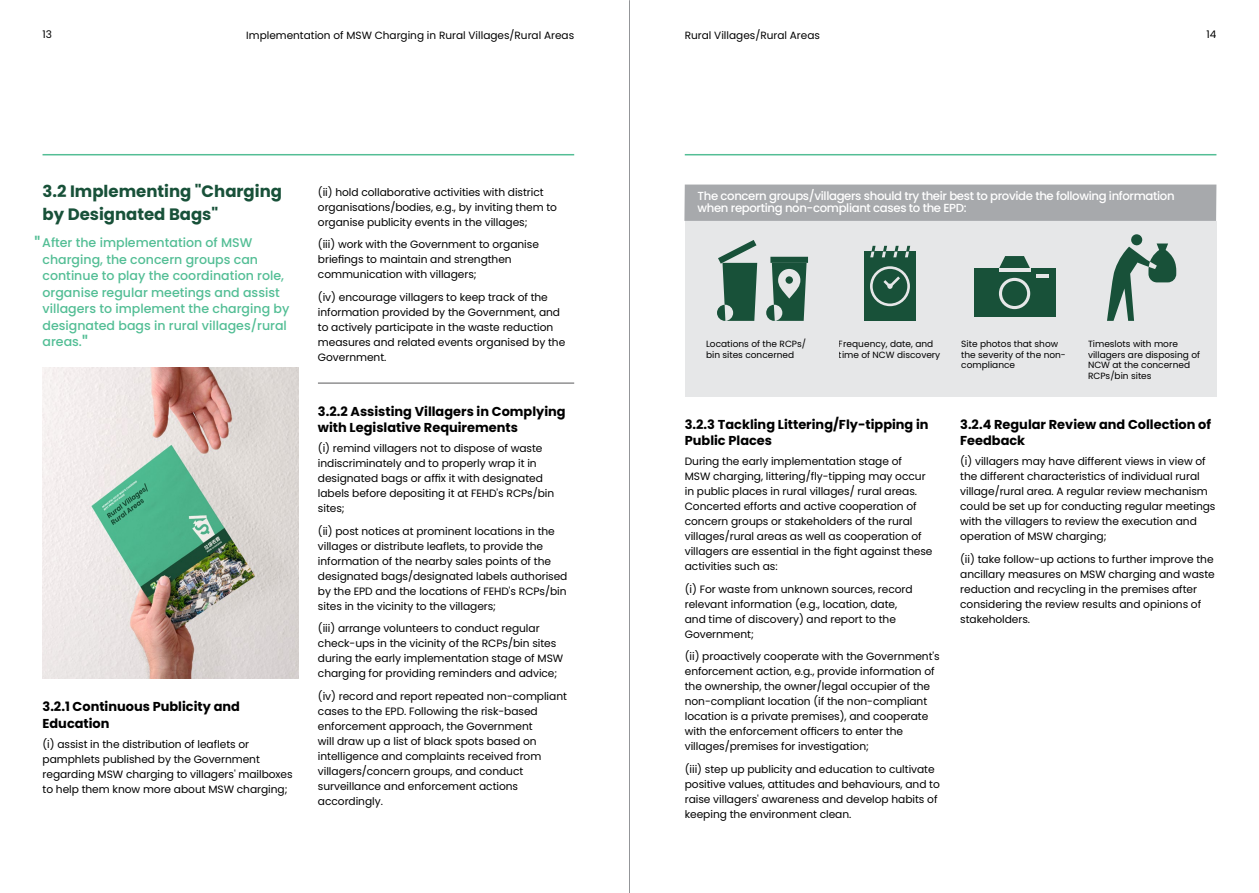
<style>
.page{position:relative;width:1259px;height:893px;background:#fff}
.page>*{position:absolute;margin:0;border:0;box-sizing:border-box;transform-origin:0 0}
.t1{font:700 16.5px/22.5px "Poppins";color:#185139}
.t2{font:700 12.9px/16.5px "Poppins";color:#000}
.t3{font:500 12.6px/16.5px "Poppins";color:#53be95}
.t4{font:500 11.7px/12px "Poppins";letter-spacing:-.03em;color:#fff}
.t5{font:10.65px/15px "Poppins";letter-spacing:-.005em;color:#000}
.t6{font:10.5px "Poppins";color:#000}
.t7{font:9px/10.8px "Poppins";color:#000}
.s1{font-size:20.4px}
</style>
<div class="page">
<hr style="left:43px;top:154px;width:531px;height:1px;background:#53be95">
<hr style="left:685px;top:154px;width:531px;height:1px;background:#53be95">
<img style="left:43px;top:368px;width:256px;height:310px">
<hr style="left:318px;top:383px;width:256px;height:1px;background:#58595b">
<div style="left:684px;top:185px;width:532px;height:36px;background:#a7a9ac"></div>
<div style="left:685px;top:221px;width:531px;height:176px;background:#e6e7e8"></div>
<svg style="left:717px;top:240px;width:40px;height:81px"></svg>
<svg style="left:766px;top:257px;width:42px;height:64px"></svg>
<div style="left:1130px;top:234px;width:12px;height:12px;background:#185139;border-radius:5px"></div>
<svg style="left:1107px;top:243px;width:69px;height:78px"></svg>
<div style="left:974px;top:269px;width:81px;height:48px;background:#185139"></div>
<svg style="left:999px;top:256px;width:31px;height:12px"></svg>
<hr style="left:999px;top:269px;width:31px;height:3px;background:#e6e7e8">
<svg style="left:999px;top:278px;width:31px;height:31px"></svg>
<div style="left:1002px;top:281px;width:25px;height:25px;background:#185139;border-radius:50%"></div>
<svg style="left:1036px;top:275px;width:13px;height:3px"></svg>
<div style="left:864px;top:252px;width:52px;height:69px;background:#185139"></div>
<svg style="left:870px;top:266px;width:40px;height:40px"></svg>
<div style="left:872px;top:269px;width:35px;height:35px;background:#185139;border-radius:50%"></div>
<svg style="left:870px;top:246px;width:5px;height:11px"></svg>
<svg style="left:882px;top:246px;width:5px;height:11px"></svg>
<svg style="left:893px;top:246px;width:5px;height:11px"></svg>
<svg style="left:905px;top:246px;width:5px;height:11px"></svg>
<svg style="left:883px;top:276px;width:17px;height:13px"></svg>
<hr style="left:629px;top:0;width:1px;height:893px;background:#939598">
<p class="t6" style="left:43px;top:28px;width:11px">13</p>
<p class="t6" style="left:246px;top:29px;width:329px">Implementation of MSW Charging in Rural Villages/Rural Areas</p>
<p class="t6" style="left:1206px;top:28px;width:11px">14</p>
<p class="t6" style="left:685px;top:29px;width:137px">Rural Villages/Rural Areas</p>
<h1 class="t1" style="left:43px;top:180px;width:241px">3.2 Implementing "Charging by Designated Bags"</h1>
<p class="t3" style="left:43px;top:234px;width:248px;text-indent:-8px"><span class="s1">"</span> After the implementation of MSW charging, the concern groups can continue to play the coordination role, organise regular meetings and assist villagers to implement the charging by designated bags in rural villages/rural areas.<span class="s1">"</span></p>
<p class="t2" style="left:43px;top:699px;width:199px">3.2.1 Continuous Publicity and<br>Education</p>
<p class="t5" style="left:43px;top:737px;width:252px">(i) assist in the distribution of leaflets or pamphlets published by the Government regarding MSW charging to villagers' mailboxes to help them know more about MSW charging;</p>
<p class="t5" style="left:318px;top:184px;width:241px">(ii) hold collaborative activities with district organisations/bodies, e.g., by inviting them to organise publicity events in the villages;</p>
<p class="t5" style="left:318px;top:237px;width:222px">(iii) work with the Government to organise briefings to maintain and strengthen communication with villagers;</p>
<p class="t5" style="left:318px;top:290px;width:249px">(iv) encourage villagers to keep track of the information provided by the Government, and to actively participate in the waste reduction measures and related events organised by the Government.</p>
<p class="t2" style="left:318px;top:403px;width:249px">3.2.2 Assisting Villagers in Complying with Legislative Requirements</p>
<p class="t5" style="left:318px;top:441px;width:238px">(i) remind villagers not to dispose of waste indiscriminately and to properly wrap it in designated bags or affix it with designated labels before depositing it at FEHD's RCPs/bin sites;</p>
<p class="t5" style="left:318px;top:523px;width:251px">(ii) post notices at prominent locations in the villages or distribute leaflets, to provide the information of the nearby sales points of the designated bags/designated labels authorised by the EPD and the locations of FEHD's RCPs/bin sites in the vicinity to the villagers;</p>
<p class="t5" style="left:318px;top:621px;width:247px">(iii) arrange volunteers to conduct regular check-ups in the vicinity of the RCPs/bin sites during the early implementation stage of MSW charging for providing reminders and advice;</p>
<p class="t5" style="left:318px;top:689px;width:250px">(iv) record and report repeated non-compliant cases to the EPD. Following the risk-based enforcement approach, the Government<br>will draw up a list of black spots based on intelligence and complaints received from villagers/concern groups, and conduct surveillance and enforcement actions accordingly.</p>
<p class="t4" style="left:697px;top:190px;width:478px">The concern groups/villagers should try their best to provide the following information when reporting non-compliant cases to the EPD:</p>
<p class="t7" style="left:706px;top:338px;width:102px">Locations of the RCPs/ bin sites concerned</p>
<p class="t7" style="left:838px;top:338px;width:103px">Frequency, date, and time of NCW discovery</p>
<p class="t7" style="left:961px;top:338px;width:106px">Site photos that show the severity of the non&shy;compliance</p>
<p class="t7" style="left:1088px;top:338px;width:114px">Timeslots with more villagers are disposing of<br>NCW at the concerned<br>RCPs/bin sites</p>
<p class="t2" style="left:685px;top:416px;width:245px">3.2.3 Tackling Littering/Fly-tipping in<br>Public Places</p>
<p class="t5" style="left:685px;top:454px;width:249px">During the early implementation stage of<br>MSW charging, littering/fly-tipping may occur in public places in rural villages/ rural areas.<br>Concerted efforts and active cooperation of concern groups or stakeholders of the rural villages/rural areas as well as cooperation of villagers are essential in the fight against these activities such as:</p>
<p class="t5" style="left:685px;top:581px;width:229px">(i) For waste from unknown sources, record relevant information (e.g., location, date, and time of discovery) and report to the Government;</p>
<p class="t5" style="left:685px;top:649px;width:256px">(ii) proactively cooperate with the Government's enforcement action, e.g., provide information of the ownership, the owner/legal occupier of the non-compliant location (if the non-compliant location is a private premises), and cooperate with the enforcement officers to enter the villages/premises for investigation;</p>
<p class="t5" style="left:685px;top:762px;width:257px">(iii) step up publicity and education to cultivate positive values, attitudes and behaviours, and to raise villagers' awareness and develop habits of keeping the environment clean.</p>
<p class="t2" style="left:960px;top:416px;width:252px">3.2.4 Regular Review and Collection of<br>Feedback</p>
<p class="t5" style="left:960px;top:454px;width:257px">(i) villagers may have different views in view of the different characteristics of individual rural village/rural area. A regular review mechanism could be set up for conducting regular meetings with the villagers to review the execution and operation of MSW charging;</p>
<p class="t5" style="left:960px;top:551px;width:256px">(ii) take follow-up actions to further improve the ancillary measures on MSW charging and waste reduction and recycling in the premises after considering the review results and opinions of stakeholders.</p>
</div>
